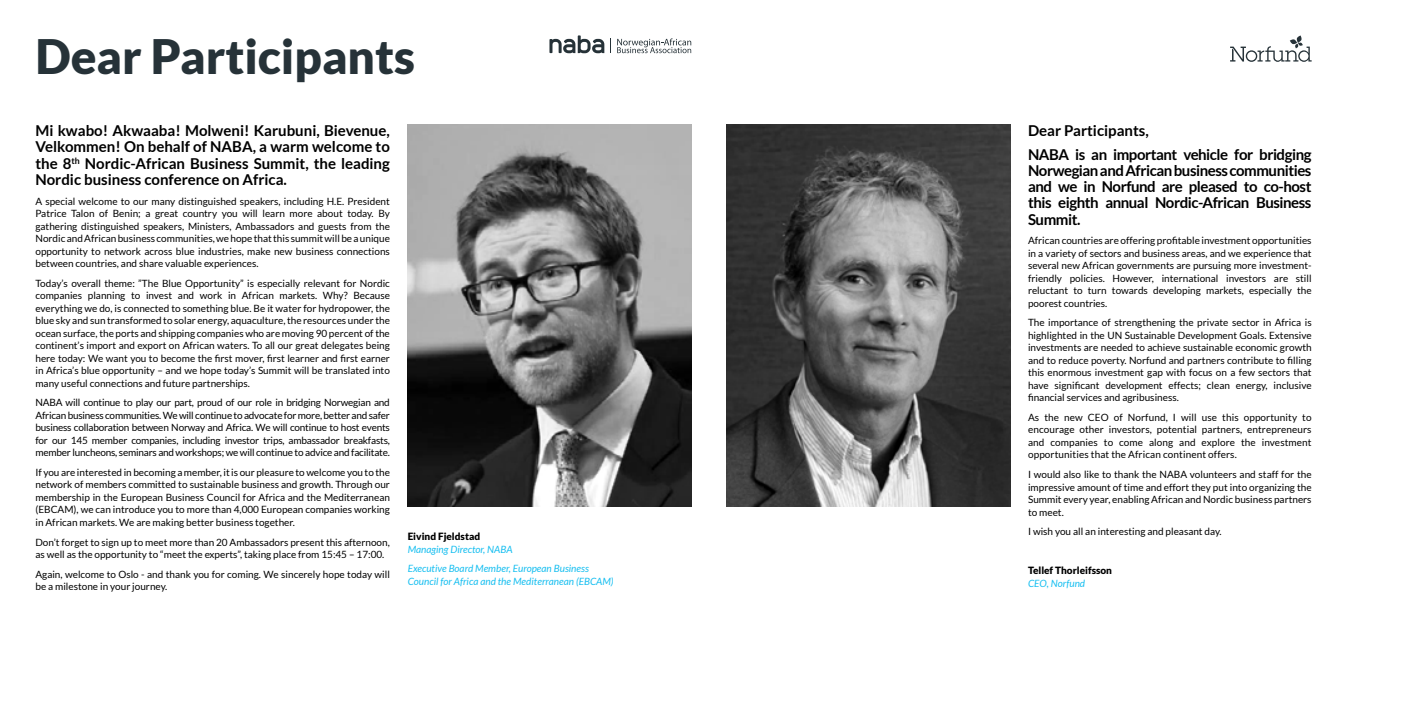
<style>
.page{position:relative;width:1418px;height:709px;background:#fff}
.page>*{position:absolute;margin:0;border:0;box-sizing:border-box;transform-origin:0 0}
.t1{font:900 47.5px "Lato";color:#263238}
.t2{font:700 15px/16.2px "Lato";letter-spacing:-.03em;color:#000;text-align:justify}
.t3{font:10px/12.5px "Lato";color:#000;text-align:justify}
.t4{font:italic 10px/19.6px "Lato";color:#15bef0}
.t5{font:900 10px "Lato";color:#000}
</style>
<div class="page">
<img style="left:407px;top:124px;width:284px;height:383px">
<img style="left:726px;top:124px;width:284px;height:383px">
<svg style="left:1230px;top:35px;width:82px;height:27px"></svg>
<svg style="left:549px;top:35px;width:143px;height:19px"></svg>
<h1 class="t1" style="left:35px;top:28px;width:381px">Dear Participants</h1>
<h2 class="t2" style="left:35px;top:122px;width:356px">Mi kwabo! Akwaaba! Molweni! Karubuni, Bievenue, Velkommen! On behalf of NABA, a warm welcome to the 8<sup>th</sup> Nordic-African Business Summit, the leading Nordic business conference on Africa.</h2>
<p class="t3" style="left:35px;top:194px;width:356px">A special welcome to our many distinguished speakers, including H.E. President Patrice Talon of Benin; a great country you will learn more about today. By gathering distinguished speakers, Ministers, Ambassadors and guests from the Nordic and African business communities, we hope that this summit will be a unique opportunity to network across blue industries, make new business connections between countries, and share valuable experiences.</p>
<p class="t3" style="left:35px;top:277px;width:356px">Today’s overall theme: ”The Blue Opportunity” is especially relevant for Nordic companies planning to invest and work in African markets. Why? Because everything we do, is connected to something blue. Be it water for hydropower, the blue sky and sun transformed to solar energy, aquaculture, the resources under the ocean surface, the ports and shipping companies who are moving 90 percent of the continent’s import and export on African waters. To all our great delegates being here today: We want you to become the first mover, first learner and first earner in Africa’s blue opportunity – and we hope today’s Summit will be translated into many useful connections and future partnerships.</p>
<p class="t3" style="left:35px;top:396px;width:356px">NABA will continue to play our part, proud of our role in bridging Norwegian and African business communities. We will continue to advocate for more, better and safer business collaboration between Norway and Africa. We will continue to host events for our 145 member companies, including investor trips, ambassador breakfasts, member luncheons, seminars and workshops; we will continue to advice and facilitate.</p>
<p class="t3" style="left:35px;top:466px;width:356px">If you are interested in becoming a member, it is our pleasure to welcome you to the network of members committed to sustainable business and growth. Through our membership in the European Business Council for Africa and the Mediterranean (EBCAM), we can introduce you to more than 4,000 European companies working in African markets. We are making better business together.</p>
<p class="t3" style="left:35px;top:535px;width:356px">Don’t forget to sign up to meet more than 20 Ambassadors present this afternoon, as well as the opportunity to “meet the experts”, taking place from 15:45 – 17:00.</p>
<p class="t3" style="left:35px;top:567px;width:356px">Again, welcome to Oslo - and thank you for coming. We sincerely hope today will be a milestone in your journey.</p>
<p class="t5" style="left:407px;top:530px;width:74px">Eivind Fjeldstad</p>
<p class="t4" style="left:407px;top:539px;width:183px">Managing Director, NABA<br>Executive Board Member, European Business</p>
<p class="t4" style="left:407px;top:571px;width:207px">Council for Africa and the Mediterranean (EBCAM)</p>
<h2 class="t2" style="left:1028px;top:119px;width:285px;line-height:23.4px">Dear Participants,<br>NABA is an important vehicle for bridging</h2>
<h2 class="t2" style="left:1028px;top:162px;width:285px">Norwegian and African business communities and we in Norfund are pleased to co-host this eighth annual Nordic-African Business Summit.</h2>
<p class="t3" style="left:1028px;top:234px;width:285px">African countries are offering profitable investment opportunities in a variety of sectors and business areas, and we experience that several new African governments are pursuing more investment&shy;friendly policies. However, international investors are still reluctant to turn towards developing markets, especially the poorest countries.</p>
<p class="t3" style="left:1028px;top:316px;width:285px">The importance of strengthening the private sector in Africa is highlighted in the UN Sustainable Development Goals. Extensive investments are needed to achieve sustainable economic growth and to reduce poverty. Norfund and partners contribute to filling this enormous investment gap with focus on a few sectors that have significant development effects; clean energy, inclusive financial services and agribusiness.</p>
<p class="t3" style="left:1028px;top:411px;width:285px">As the new CEO of Norfund, I will use this opportunity to encourage other investors, potential partners, entrepreneurs and companies to come along and explore the investment opportunities that the African continent offers.</p>
<p class="t3" style="left:1028px;top:468px;width:285px">I would also like to thank the NABA volunteers and staff for the impressive amount of time and effort they put into organizing the Summit every year, enabling African and Nordic business partners to meet.</p>
<p class="t3" style="left:1028px;top:525px;width:195px">I wish you all an interesting and pleasant day.</p>
<p class="t5" style="left:1028px;top:565px;width:86px">Tellef Thorleifsson</p>
<p class="t4" style="left:1028px;top:573px;width:59px">CEO, Norfund</p>
</div>
